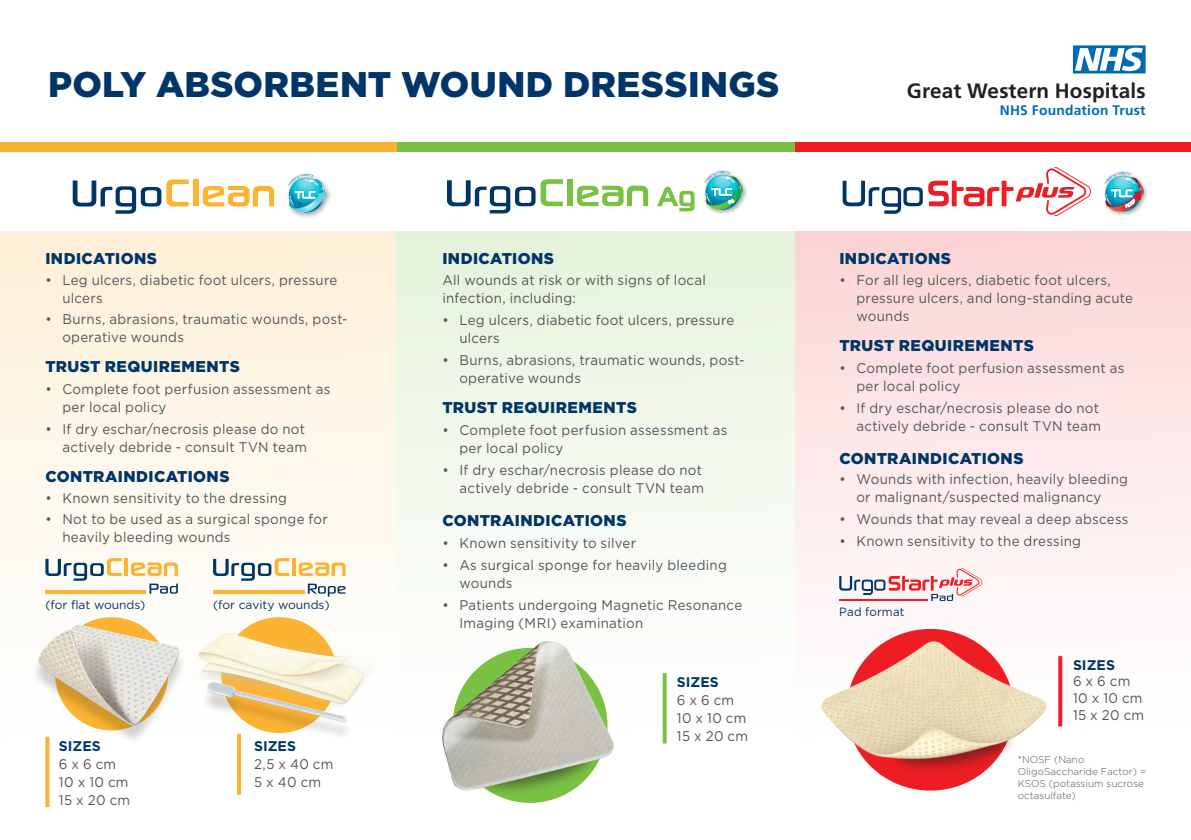
<style>
.page{position:relative;width:1191px;height:840px;background:#fff}
.page>*{position:absolute;margin:0;border:0;box-sizing:border-box;transform-origin:0 0}
.t1{font:900 35.6px "Gotham";letter-spacing:.01em;color:#003667}
.t2{font:700 20.8px "Frutiger";letter-spacing:.005em;color:#231f20}
.t3{font:900 15.6px "Gotham";letter-spacing:.025em;color:#003667}
.t4{font:14px/18px "Gotham";letter-spacing:.02em;color:#525559;scale:.95 1}
.t5{font:700 14px "Gotham";color:#003667}
.t6{font:700 13.8px "Frutiger";letter-spacing:.02em;color:#016aaf}
.t7{font:12px "Gotham";color:#003667}
.t8{font:12px "Gotham";letter-spacing:.025em;color:#003667;scale:.95 1}
.t9{font:300 10px/12px "Gotham";color:#525559}
</style>
<div class="page">
<div style="left:795px;top:231px;width:396px;height:525px;background:linear-gradient(to bottom,#fbd5d6,#fff)"></div>
<div style="left:846px;top:628px;width:168px;height:162px;background:#ee1d23;border-radius:50%"></div>
<div style="left:0;top:231px;width:396px;height:525px;background:linear-gradient(to bottom,#fef1da,#fefefe)"></div>
<div style="left:396px;top:231px;width:399px;height:525px;background:linear-gradient(to bottom,#e6f3dc,#fff)"></div>
<svg style="left:839px;top:567px;width:143px;height:33px"></svg>
<div style="left:1102px;top:170px;width:47px;height:46px;background:#231f20;opacity:.4"></div>
<svg style="left:1104px;top:171px;width:39px;height:40px"></svg>
<svg style="left:842px;top:181px;width:80px;height:33px"></svg>
<svg style="left:928px;top:167px;width:163px;height:49px"></svg>
<div style="left:31px;top:629px;width:156px;height:115px;background:#231f20;opacity:.2"></div>
<img style="left:37px;top:624px;width:146px;height:101px">
<img style="left:185px;top:630px;width:197px;height:79px">
<div style="left:200px;top:685px;width:153px;height:55px;background:#231f20;opacity:.2"></div>
<img style="left:205px;top:674px;width:153px;height:53px">
<svg style="left:308px;top:583px;width:37px;height:13px"></svg>
<svg style="left:213px;top:558px;width:76px;height:22px"></svg>
<hr style="left:292px;top:558px;width:4px;height:17px;background:#fcb331">
<svg style="left:299px;top:562px;width:46px;height:13px"></svg>
<hr style="left:213px;top:590px;width:92px;height:3px;background:#fcb331">
<svg style="left:149px;top:583px;width:29px;height:10px"></svg>
<svg style="left:45px;top:558px;width:77px;height:22px"></svg>
<hr style="left:125px;top:558px;width:3px;height:17px;background:#fcb331">
<svg style="left:131px;top:562px;width:47px;height:13px"></svg>
<hr style="left:45px;top:590px;width:101px;height:3px;background:#fcb331">
<div style="left:193px;top:179px;width:5px;height:27px;background:#fcb331"></div>
<svg style="left:203px;top:186px;width:71px;height:20px"></svg>
<svg style="left:73px;top:179px;width:116px;height:35px"></svg>
<div style="left:285px;top:171px;width:48px;height:48px;background:#231f20;opacity:.4"></div>
<svg style="left:288px;top:173px;width:39px;height:40px"></svg>
<div style="left:702px;top:169px;width:46px;height:46px;background:#231f20;opacity:.4"></div>
<svg style="left:704px;top:170px;width:39px;height:40px"></svg>
<div style="left:567px;top:179px;width:5px;height:27px;background:#79c142"></div>
<svg style="left:577px;top:185px;width:71px;height:21px"></svg>
<svg style="left:447px;top:179px;width:116px;height:34px"></svg>
<svg style="left:657px;top:186px;width:38px;height:26px"></svg>
<div style="left:795px;top:142px;width:396px;height:9px;background:#ee1d23"></div>
<div style="left:396px;top:142px;width:399px;height:9px;background:#79c142"></div>
<svg style="left:1073px;top:45px;width:72px;height:28px"></svg>
<div style="left:0;top:142px;width:396px;height:9px;background:#fcb331"></div>
<svg style="left:662px;top:672px;width:4px;height:71px"></svg>
<svg style="left:1058px;top:655px;width:4px;height:71px"></svg>
<svg style="left:45px;top:736px;width:4px;height:70px"></svg>
<hr style="left:237px;top:733px;width:4px;height:61px;background:#fcb331">
<img style="left:419px;top:631px;width:209px;height:172px">
<div style="left:887px;top:719px;width:130px;height:54px;background:#231f20;opacity:.5"></div>
<img style="left:819px;top:640px;width:230px;height:119px">
<h1 class="t1" style="left:48px;top:59px;width:732px">POLY ABSORBENT WOUND DRESSINGS</h1>
<p class="t3" style="left:45px;top:248px;width:113px">INDICATIONS</p>
<p class="t4" style="left:62px;top:271px;width:291px;text-indent:-17px">• Leg ulcers, diabetic foot ulcers, pressure ulcers</p>
<p class="t4" style="left:62px;top:309px;width:302px;text-indent:-17px">• Burns, abrasions, traumatic wounds, post&shy;operative wounds</p>
<p class="t3" style="left:45px;top:355px;width:196px">TRUST REQUIREMENTS</p>
<p class="t4" style="left:62px;top:379px;width:284px;text-indent:-17px">• Complete foot perfusion assessment as per local policy</p>
<p class="t4" style="left:45px;top:419px;width:277px;text-align:right">• If dry eschar/necrosis please do not actively debride - consult TVN team</p>
<p class="t3" style="left:45px;top:465px;width:186px">CONTRAINDICATIONS</p>
<p class="t4" style="left:45px;top:488px;width:256px">• Known sensitivity to the dressing</p>
<p class="t4" style="left:62px;top:509px;width:281px;text-indent:-17px">• Not to be used as a surgical sponge for heavily bleeding wounds</p>
<p class="t7" style="left:45px;top:596px;width:102px">(for flat wounds)</p>
<p class="t7" style="left:213px;top:596px;width:118px">(for cavity wounds)</p>
<p class="t5" style="left:59px;top:736px;width:43px">SIZES</p>
<p class="t4" style="left:59px;top:754px;width:76px">6 x 6 cm<br>10 x 10 cm<br>15 x 20 cm</p>
<p class="t5" style="left:254px;top:736px;width:43px">SIZES</p>
<p class="t4" style="left:254px;top:754px;width:85px">2,5 x 40 cm<br>5 x 40 cm</p>
<p class="t3" style="left:442px;top:248px;width:113px">INDICATIONS</p>
<p class="t4" style="left:442px;top:271px;width:279px">All wounds at risk or with signs of local infection, including:</p>
<p class="t4" style="left:459px;top:311px;width:291px;text-indent:-17px">• Leg ulcers, diabetic foot ulcers, pressure ulcers</p>
<p class="t4" style="left:459px;top:351px;width:302px;text-indent:-17px">• Burns, abrasions, traumatic wounds, post&shy;operative wounds</p>
<p class="t3" style="left:442px;top:396px;width:196px">TRUST REQUIREMENTS</p>
<p class="t4" style="left:459px;top:420px;width:284px;text-indent:-17px">• Complete foot perfusion assessment as per local policy</p>
<p class="t4" style="left:442px;top:460px;width:277px;text-align:right">• If dry eschar/necrosis please do not actively debride - consult TVN team</p>
<p class="t3" style="left:442px;top:509px;width:186px">CONTRAINDICATIONS</p>
<p class="t4" style="left:442px;top:533px;width:205px">• Known sensitivity to silver</p>
<p class="t4" style="left:459px;top:555px;width:283px;text-indent:-17px">• As surgical sponge for heavily bleeding wounds</p>
<p class="t4" style="left:459px;top:595px;width:299px;text-indent:-17px">• Patients undergoing Magnetic Resonance<br>Imaging (MRI) examination</p>
<p class="t5" style="left:677px;top:672px;width:43px">SIZES</p>
<p class="t4" style="left:677px;top:690px;width:76px">6 x 6 cm<br>10 x 10 cm<br>15 x 20 cm</p>
<h2 class="t2" style="left:907px;top:78px;width:240px">Great Western Hospitals</h2>
<p class="t6" style="left:999px;top:102px;width:147px">NHS Foundation Trust</p>
<p class="t3" style="left:839px;top:248px;width:113px">INDICATIONS</p>
<p class="t4" style="left:856px;top:271px;width:293px;text-indent:-17px">• For all leg ulcers, diabetic foot ulcers, pressure ulcers, and long-standing acute wounds</p>
<p class="t3" style="left:839px;top:334px;width:196px">TRUST REQUIREMENTS</p>
<p class="t4" style="left:856px;top:358px;width:284px;text-indent:-17px">• Complete foot perfusion assessment as per local policy</p>
<p class="t4" style="left:839px;top:398px;width:277px;text-align:right">• If dry eschar/necrosis please do not actively debride - consult TVN team</p>
<p class="t3" style="left:839px;top:447px;width:186px">CONTRAINDICATIONS</p>
<p class="t4" style="left:856px;top:470px;width:287px;text-indent:-17px">• Wounds with infection, heavily bleeding or malignant/suspected malignancy</p>
<p class="t4" style="left:839px;top:510px;width:306px">• Wounds that may reveal a deep abscess</p>
<p class="t4" style="left:839px;top:532px;width:256px">• Known sensitivity to the dressing</p>
<p class="t8" style="left:839px;top:604px;width:70px">Pad format</p>
<p class="t5" style="left:1073px;top:655px;width:43px">SIZES</p>
<p class="t4" style="left:1073px;top:672px;width:76px;line-height:16.8px">6 x 6 cm<br>10 x 10 cm<br>15 x 20 cm</p>
<p class="t9" style="left:1017px;top:753px;width:130px">*NOSF (Nano<br>OligoSaccharide Factor) =<br>KSOS (potassium sucrose octasulfate)</p>
</div>
